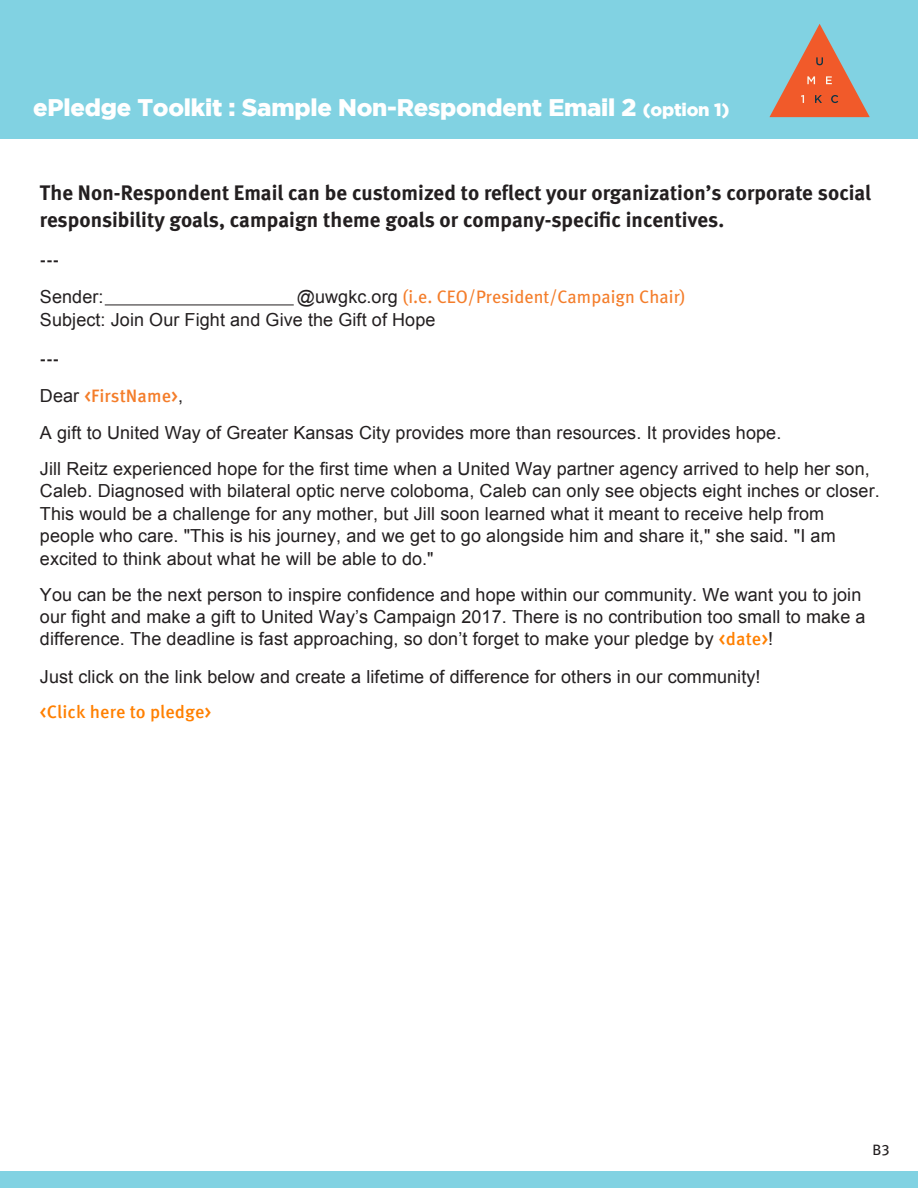
<style>
.page{position:relative;width:918px;height:1188px;background:#fff}
.page>*{position:absolute;margin:0;border:0;box-sizing:border-box;transform-origin:0 0}
.t1{font:900 24px "Gotham";letter-spacing:-.01em;color:#fff}
.t2{font:21px/27px "Meta Bold LF";letter-spacing:.005em;color:#231f20}
.t3{font:21px "Meta Book LF";color:#231f20}
.t4{font:18px/22.5px "Arial";letter-spacing:.005em;color:#231f20}
.t5{font:18px "Meta Book LF";letter-spacing:.005em;color:#f47d2a}
.t6{font:500 18px "Meta Pro";letter-spacing:.005em;color:#ff8000}
.t7{font:500 18px "Meta Pro";letter-spacing:.005em;color:#f47d2a}
.t8{font:15px "Meta Book LF";color:#231f20}
.s1{font-size:18px}
.s2{font-family:"Arial";color:#231f20}
.s3{font-family:"Arial";font-weight:400;color:#231f20}
.s4{font-family:"Meta Pro";font-weight:500;color:#ff8000}
</style>
<div class="page">
<div style="left:0;top:1172px;width:918px;height:16px;background:#81d2e2"></div>
<hr style="left:105px;top:305px;width:189px;height:1px;background:#231f20">
<div style="left:0;top:0;width:918px;height:139px;background:#81d2e2"></div>
<svg style="left:769px;top:24px;width:101px;height:93px"></svg>
<h1 class="t1" style="left:33px;top:94px;width:698px">ePledge Toolkit : Sample Non-Respondent Email 2 <span class="s1">(option 1)</span></h1>
<p class="t2" style="left:40px;top:179px;width:833px">The Non-Respondent Email can be customized to reflect your organization’s corporate social responsibility goals, campaign theme goals or company-specific incentives.</p>
<p class="t3" style="left:40px;top:248px;width:21px">---</p>
<p class="t4" style="left:40px;top:286px;width:65px">Sender:</p>
<p class="t5" style="left:297px;top:286px;width:390px"><span class="s2">@uwgkc.org</span> (i.e. CEO/President/Campaign Chair)</p>
<p class="t4" style="left:40px;top:309px;width:397px">Subject: Join Our Fight and Give the Gift of Hope</p>
<p class="t3" style="left:40px;top:347px;width:21px">---</p>
<p class="t7" style="left:40px;top:382px;width:145px"><span class="s3">Dear</span> &lt;FirstName&gt;<span class="s3">,</span></p>
<p class="t4" style="left:40px;top:415px;width:831px;line-height:36px">A gift to United Way of Greater Kansas City provides more than resources. It provides hope.<br>Jill Reitz experienced hope for the first time when a United Way partner agency arrived to help her son,</p>
<p class="t4" style="left:40px;top:480px;width:841px">Caleb. Diagnosed with bilateral optic nerve coloboma, Caleb can only see objects eight inches or closer.<br>This would be a challenge for any mother, but Jill soon learned what it meant to receive help from people who care. "This is his journey, and we get to go alongside him and share it," she said. "I am excited to think about what he will be able to do."</p>
<p class="t4" style="left:40px;top:584px;width:827px">You can be the next person to inspire confidence and hope within our community. We want you to join our fight and make a gift to United Way’s Campaign 2017. There is no contribution too small to make a difference. The deadline is fast approaching, so don’t forget to make your pledge by <span class="s4">&lt;date&gt;</span>!</p>
<p class="t4" style="left:40px;top:665px;width:722px">Just click on the link below and create a lifetime of difference for others in our community!</p>
<p class="t6" style="left:40px;top:698px;width:173px">&lt;Click here to pledge&gt;</p>
<p class="t8" style="left:873px;top:1141px;width:19px">B3</p>
</div>
